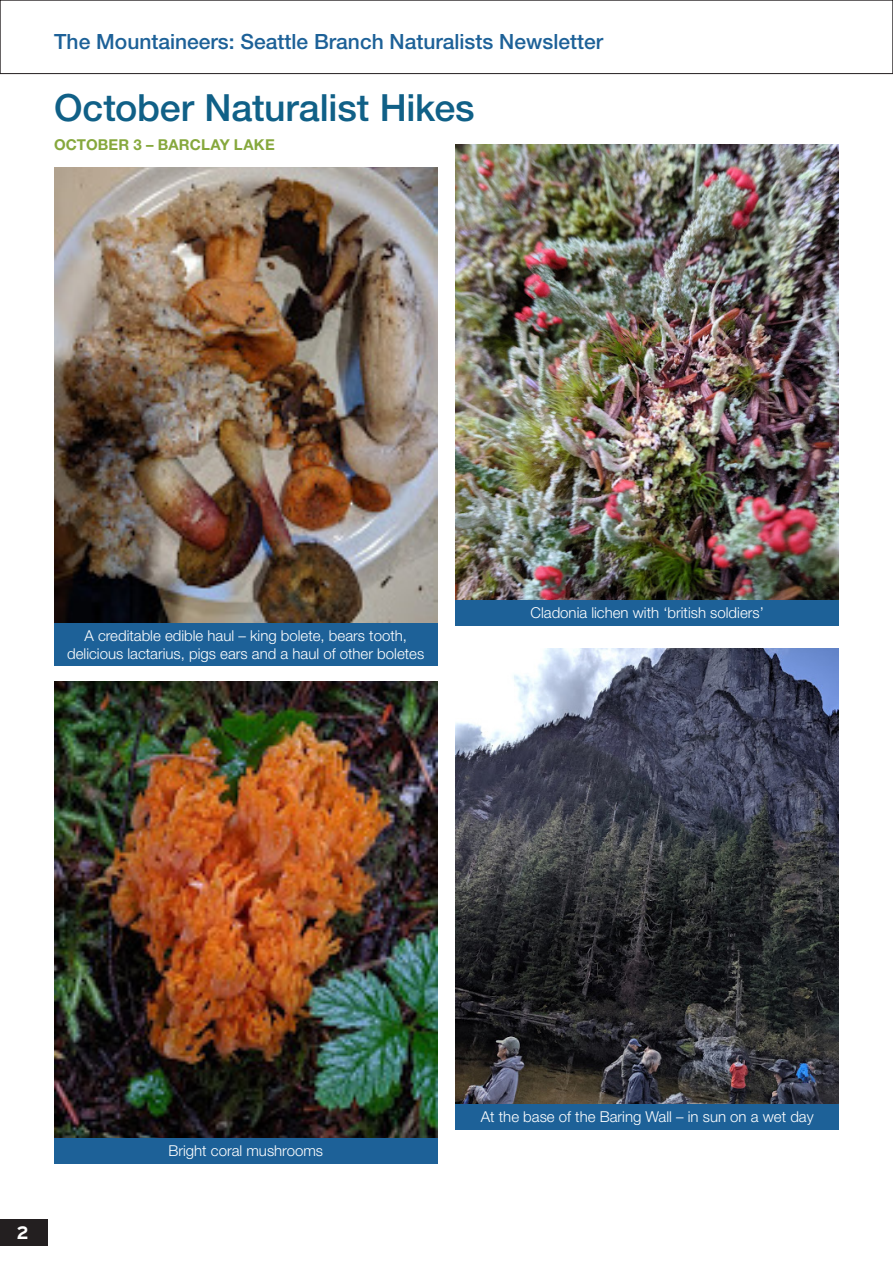
<style>
.page{position:relative;width:893px;height:1263px;background:#fff}
.page>*{position:absolute;margin:0;border:0;box-sizing:border-box;transform-origin:0 0}
.Head_1{font:500 37.5px "Helvetica Neue LT Std";letter-spacing:-.005em;color:#106087}
.Subheading{font:500 21px "Helvetica Neue LT Std";color:#1d6198}
.t1{font:700 18px "Interstate";color:#fff}
.White_Caption{font:300 15px/18px "Helvetica Neue LT Std";color:#fff;text-align:center}
.Head_3{font:700 15px "Helvetica Neue LT Std";letter-spacing:.01em;color:#86a83d}
</style>
<div class="page">
<div style="left:0;top:0;width:893px;height:74px;border:1px solid #231f20"></div>
<div style="left:0;top:1219px;width:47px;height:26px;background:#231f20"></div>
<img style="left:54px;top:168px;width:383px;height:456px">
<img style="left:54px;top:682px;width:383px;height:456px">
<img style="left:455px;top:648px;width:384px;height:456px">
<img style="left:455px;top:144px;width:384px;height:456px">
<div style="left:54px;top:624px;width:383px;height:42px;background:#1d6198"></div>
<div style="left:54px;top:1138px;width:383px;height:26px;background:#1d6198"></div>
<div style="left:455px;top:1104px;width:384px;height:26px;background:#1d6198"></div>
<div style="left:455px;top:600px;width:384px;height:26px;background:#1d6198"></div>
<p class="Subheading" style="left:54px;top:29px;width:550px">The Mountaineers: Seattle Branch Naturalists Newsletter</p>
<p class="Head_1" style="left:54px;top:86px;width:422px">October Naturalist Hikes</p>
<p class="Head_3" style="left:54px;top:136px;width:222px">OCTOBER 3 – BARCLAY LAKE</p>
<p class="White_Caption" style="left:67px;top:626px;width:359px">A creditable edible haul – king bolete, bears tooth, delicious lactarius, pigs ears and a haul of other boletes</p>
<p class="White_Caption" style="left:531px;top:603px;width:235px">Cladonia lichen with ‘british soldiers’</p>
<p class="t1" style="left:16px;top:1222px;width:14px">2</p>
<p class="White_Caption" style="left:168px;top:1141px;width:156px">Bright coral mushrooms</p>
<p class="White_Caption" style="left:481px;top:1107px;width:334px">At the base of the Baring Wall – in sun on a wet day</p>
</div>
